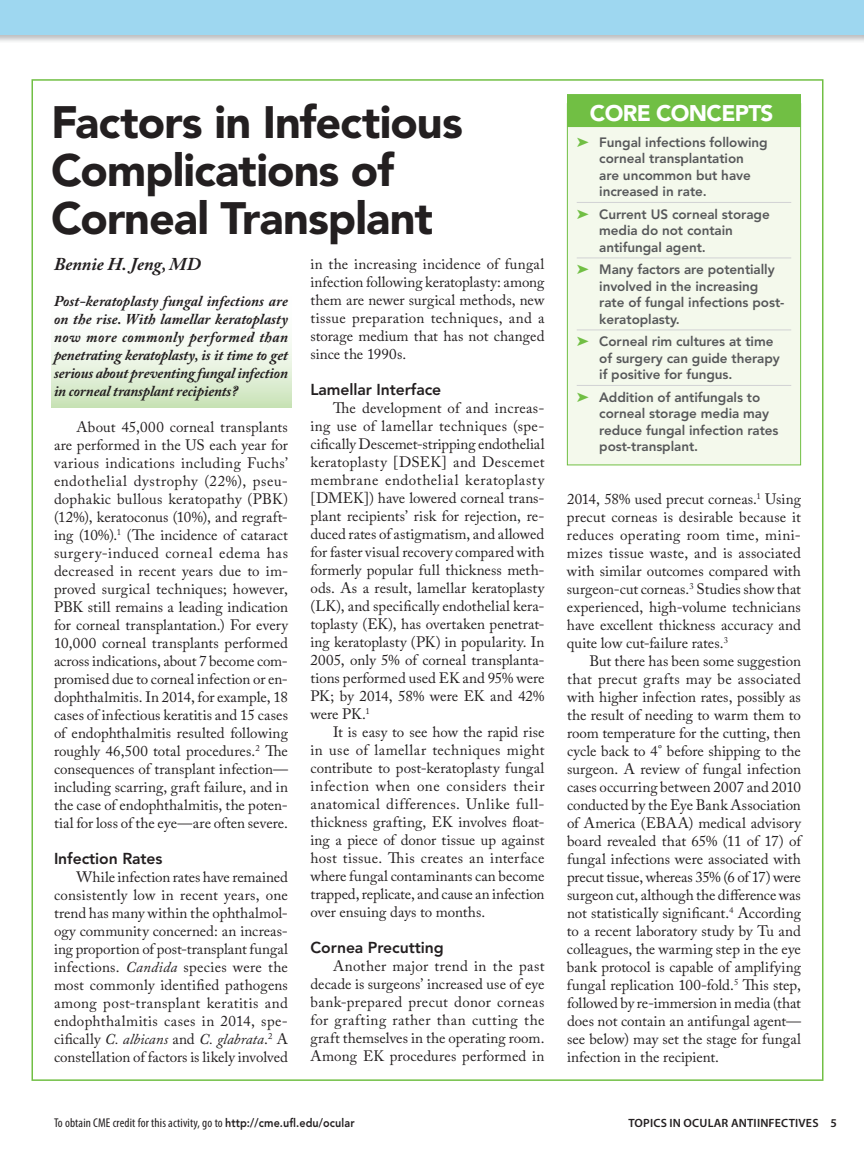
<style>
.page{position:relative;width:864px;height:1161px;background:#fff}
.page>*{position:absolute;margin:0;border:0;box-sizing:border-box;transform-origin:0 0}
.t1{font:900 45px/48px "Avenir LT Std";letter-spacing:-.025em;color:#231f20}
.t2{font:900 22.5px "Avenir LT Std";letter-spacing:-.03em;color:#fff}
.t3{font:italic 700 18px "Adobe Caslon Pro";color:#231f20}
.t4{font:800 15.75px "Avenir LT Std";letter-spacing:-.005em;color:#231f20}
.t5{font:15px/18px "Adobe Caslon Pro";letter-spacing:.005em;color:#231f20;text-align:justify}
.t6{font:italic 700 15px/18px "Adobe Caslon Pro";letter-spacing:-.01em;color:#231f20;text-align:justify}
.t7{font:800 13.5px/16.5px "Avenir LT Std";letter-spacing:-.005em;color:#57585a}
.t8{font:condensed 12.75px "Myriad Pro";letter-spacing:.01em;color:#231f20}
.t9{font:600 12px "Myriad Pro";letter-spacing:.015em;color:#231f20}
.s1{font-style:italic}
.s2{color:#71bf44}
.s3{font-family:"Avenir LT Std";font-weight:800;font-stretch:normal;font-size:12px}
</style>
<div class="page">
<svg style="left:51px;top:338px;width:240px;height:70px"></svg>
<div style="left:0;top:0;width:864px;height:35px;background:#9ed7f0"></div>
<div style="left:567px;top:104px;width:234px;height:361px;background:#f4f9ec"></div>
<div style="left:567px;top:94px;width:234px;height:33px;background:#71bf44"></div>
<hr style="left:577px;top:202px;width:214px;height:1px;background:#d1d2d4">
<hr style="left:577px;top:258px;width:214px;height:1px;background:#d1d2d4">
<hr style="left:577px;top:330px;width:214px;height:1px;background:#d1d2d4">
<hr style="left:577px;top:385px;width:214px;height:1px;background:#d1d2d4">
<div style="left:567px;top:103px;width:234px;height:362px;border:1px solid #71bf44"></div>
<h1 class="t1" style="left:51px;top:98px;width:413px">Factors in infectious complications of corneal transplant</h1>
<p class="t3" style="left:54px;top:253px;width:148px">Bennie H. Jeng, MD</p>
<p class="t6" style="left:54px;top:291px;width:236px">Post-keratoplasty fungal infections are on the rise. With lamellar keratoplasty now more commonly performed than penetrating keratoplasty, is it time to get serious about preventing fungal infection in corneal transplant recipients?</p>
<p class="t5" style="left:54px;top:417px;width:236px;text-indent:22px">About 45,000 corneal transplants are performed in the US each year for various indications including Fuchs’ endothelial dystrophy (22%), pseu&shy;dophakic bullous keratopathy (PBK) (12%), keratoconus (10%), and regraft&shy;ing (10%).<sup>1</sup> (The incidence of cataract surgery-induced corneal edema has decreased in recent years due to im&shy;proved surgical techniques; however, PBK still remains a leading indication for corneal transplantation.) For every 10,000 corneal transplants performed across indications, about 7 become com&shy;promised due to corneal infection or en&shy;dophthalmitis. In 2014, for example, 18 cases of infectious keratitis and 15 cases of endophthalmitis resulted following roughly 46,500 total procedures.<sup>2</sup> The consequences of transplant infection— including scarring, graft failure, and in the case of endophthalmitis, the poten&shy;tial for loss of the eye—are often severe.</p>
<p class="t4" style="left:54px;top:849px;width:110px">infection rates</p>
<p class="t5" style="left:54px;top:867px;width:236px;text-indent:23px">While infection rates have remained consistently low in recent years, one trend has many within the ophthalmol&shy;ogy community concerned: an increas&shy;ing proportion of post-transplant fungal infections. <span class="s1">Candida</span> species were the most commonly identified pathogens among post-transplant keratitis and endophthalmitis cases in 2014, spe&shy;cifically <span class="s1">C. albicans</span> and <span class="s1">C. glabrata</span>.<sup>2</sup> A constellation of factors is likely involved</p>
<p class="t5" style="left:310px;top:255px;width:236px">in the increasing incidence of fungal infection following keratoplasty: among them are newer surgical methods, new tissue preparation techniques, and a storage medium that has not changed since the 1990s.</p>
<p class="t4" style="left:310px;top:381px;width:132px">Lamellar interface</p>
<p class="t5" style="left:310px;top:399px;width:236px;text-indent:22px">The development of and increas&shy;ing use of lamellar techniques (spe&shy;cifically Descemet-stripping endothelial keratoplasty [DSEK] and Descemet membrane endothelial keratoplasty [DMEK]) have lowered corneal trans&shy;plant recipients’ risk for rejection, re&shy;duced rates of astigmatism, and allowed for faster visual recovery compared with formerly popular full thickness meth&shy;ods. As a result, lamellar keratoplasty (LK), and specifically endothelial kera&shy;toplasty (EK), has overtaken penetrat&shy;ing keratoplasty (PK) in popularity. In 2005, only 5% of corneal transplanta&shy;tions performed used EK and 95% were PK; by 2014, 58% were EK and 42% were PK.<sup>1</sup></p>
<p class="t5" style="left:310px;top:723px;width:236px;text-indent:22px">It is easy to see how the rapid rise in use of lamellar techniques might contribute to post-keratoplasty fungal infection when one considers their anatomical differences. Unlike full&shy;thickness grafting, EK involves float&shy;ing a piece of donor tissue up against host tissue. This creates an interface where fungal contaminants can become trapped, replicate, and cause an infection over ensuing days to months.</p>
<p class="t4" style="left:310px;top:939px;width:135px">Cornea Precutting</p>
<p class="t5" style="left:310px;top:957px;width:236px;text-indent:22px">Another major trend in the past decade is surgeons’ increased use of eye bank-prepared precut donor corneas for grafting rather than cutting the graft themselves in the operating room.<br>Among EK procedures performed in</p>
<h2 class="t2" style="left:590px;top:100px;width:185px">core concePts</h2>
<p class="t7" style="left:599px;top:134px;width:170px;text-indent:-23px"><span class="s2">➤</span> Fungal infections following corneal transplantation<br>are uncommon but have increased in rate.</p>
<p class="t7" style="left:599px;top:206px;width:172px;text-indent:-23px"><span class="s2">➤</span> Current us corneal storage media do not contain antifungal agent.</p>
<p class="t7" style="left:599px;top:261px;width:187px;text-indent:-23px"><span class="s2">➤</span> many factors are potentially involved in the increasing rate of fungal infections post&shy;keratoplasty.</p>
<p class="t7" style="left:599px;top:333px;width:182px;text-indent:-23px"><span class="s2">➤</span> Corneal rim cultures at time of surgery can guide therapy if positive for fungus.</p>
<p class="t7" style="left:599px;top:389px;width:181px;text-indent:-23px"><span class="s2">➤</span> addition of antifungals to corneal storage media may reduce fungal infection rates post-transplant.</p>
<p class="t5" style="left:567px;top:490px;width:236px">2014, 58% used precut corneas.<sup>1</sup> Using precut corneas is desirable because it reduces operating room time, mini&shy;mizes tissue waste, and is associated with similar outcomes compared with surgeon-cut corneas.<sup>3</sup> Studies show that experienced, high-volume technicians have excellent thickness accuracy and quite low cut-failure rates.<sup>3</sup></p>
<p class="t5" style="left:567px;top:652px;width:237px;text-align:left;text-indent:23px">But there has been some suggestion that precut grafts may be associated with higher infection rates, possibly as the result of needing to warm them to room temperature for the cutting, then cycle back to 4° before shipping to the surgeon. A review of fungal infection cases occurring between 2007 and 2010 conducted by the Eye Bank Association of America (EBAA) medical advisory board revealed that 65% (11 of 17) of fungal infections were associated with precut tissue, whereas 35% (6 of 17) were surgeon cut, although the difference was not statistically significant.<sup>4</sup> According to a recent laboratory study by Tu and colleagues, the warming step in the eye bank protocol is capable of amplifying fungal replication 100-fold.<sup>5</sup> This step, followed by re-immersion in media (that does not contain an antifungal agent— see below) may set the stage for fungal infection in the recipient.</p>
<p class="t8" style="left:54px;top:1116px;width:302px">To obtain CME credit for this activity, go to <span class="s3">http://cme.ufl.edu/ocular</span></p>
<p class="t9" style="left:629px;top:1116px;width:210px">TOPICS IN OCULAR ANTIINFECTIVES 5</p>
</div>
